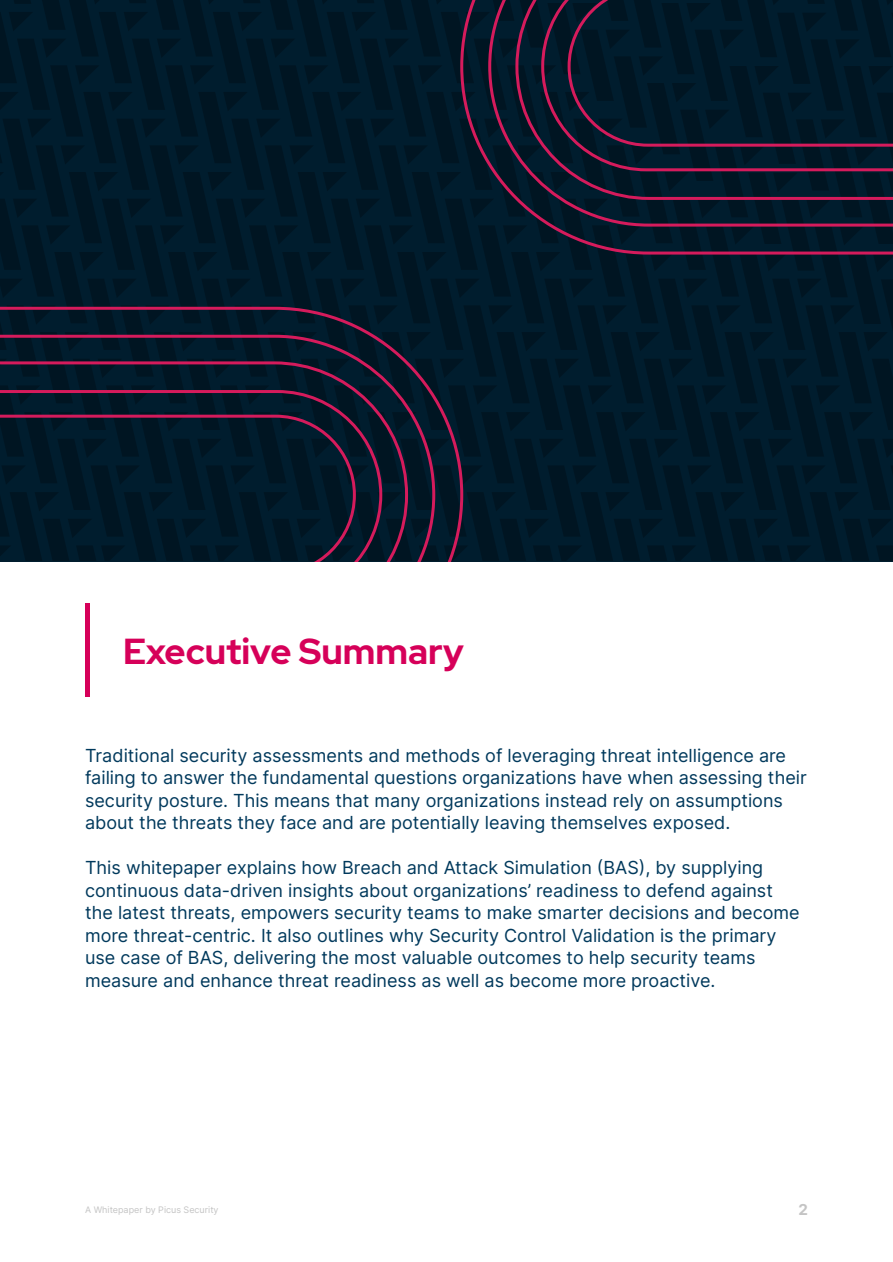
<style>
.page{position:relative;width:893px;height:1262px;background:#fff}
.page>*{position:absolute;margin:0;border:0;box-sizing:border-box;transform-origin:0 0}
.t1{font:700 36px "Red Hat Display";color:#d60059}
.t2{font:18px/22.5px "Inter";color:#00395c}
.t3{font:700 15px "Inter";color:#c4c4c4}
.t4{font:9px "Inter";color:#c4c4c4}
</style>
<div class="page">
<div style="left:85px;top:603px;width:5px;height:94px;background:#d60059"></div>
<svg style="left:0;top:0;width:892px;height:560px;background:#001928"></svg>
<svg style="left:458px;top:0;width:434px;height:256px;background:#0e192b"></svg>
<svg style="left:0;top:305px;width:464px;height:256px;background:#10192c"></svg>
<h1 class="t1" style="left:123px;top:627px;width:342px">Executive Summary</h1>
<p class="t2" style="left:85px;top:743px;width:723px">Traditional security assessments and methods of leveraging threat intelligence are failing to answer the fundamental questions organizations have when assessing their security posture. This means that many organizations instead rely on assumptions about the threats they face and are potentially leaving themselves exposed.</p>
<p class="t2" style="left:85px;top:856px;width:716px">This whitepaper explains how Breach and Attack Simulation (BAS), by supplying continuous data-driven insights about organizations’ readiness to defend against the latest threats, empowers security teams to make smarter decisions and become more threat-centric. It also outlines why Security Control Validation is the primary use case of BAS, delivering the most valuable outcomes to help security teams measure and enhance threat readiness as well as become more proactive.</p>
<p class="t4" style="left:85px;top:1203px;width:135px">A Whitepaper by Picus Security</p>
<p class="t3" style="left:798px;top:1198px;width:11px">2</p>
</div>
